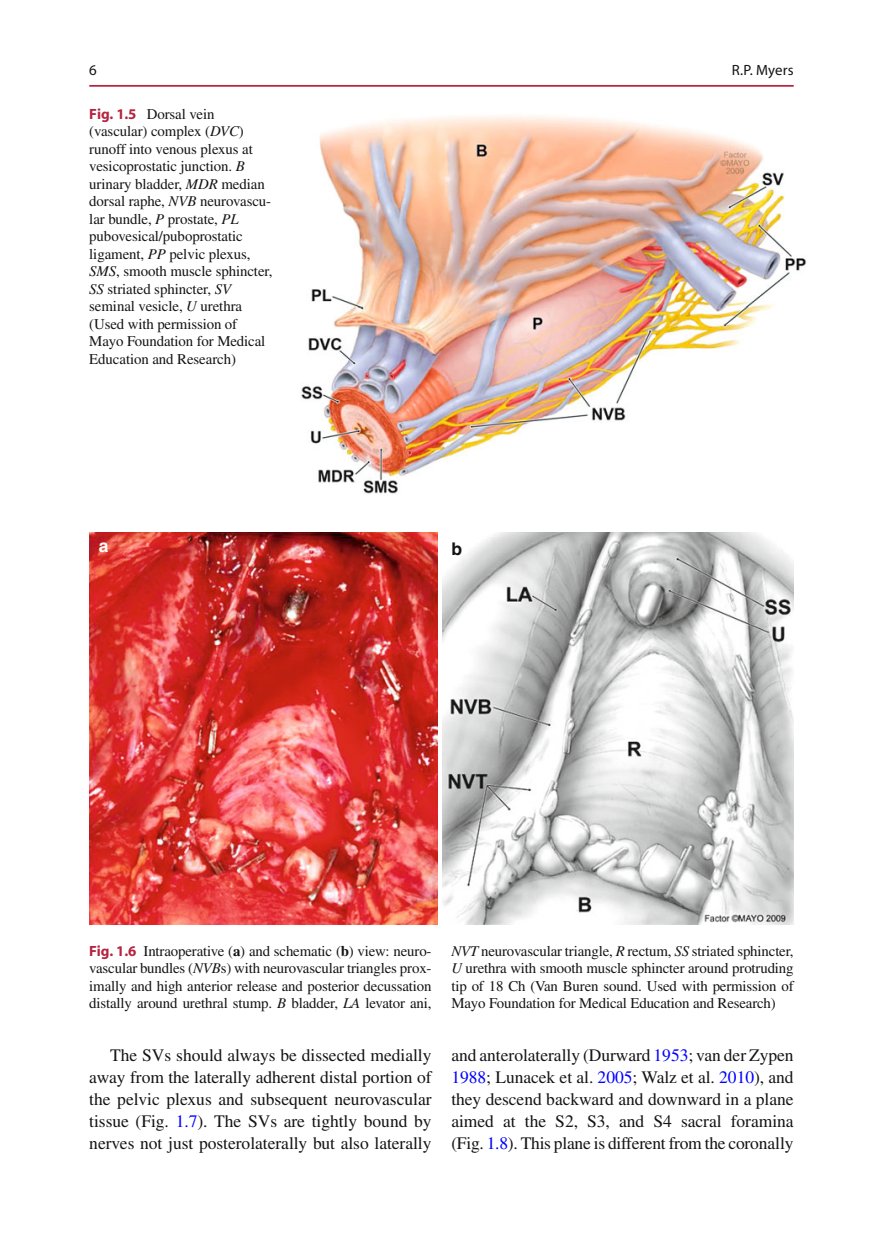
<style>
.page{position:relative;width:883px;height:1260px;background:#fff}
.page>*{position:absolute;margin:0;border:0;box-sizing:border-box;transform-origin:0 0}
.t1{font:17.5px/21.9px "Times";color:#131413;text-align:justify}
.t2{font:700 17.5px "Helvetica";color:#fff}
.t3{font:700 17.5px "Helvetica";color:#131413}
.t4{font:14.88px/17.5px "Times";letter-spacing:-.005em;color:#131413;text-align:justify}
.t5{font:14.88px "Myriad";letter-spacing:.005em;color:#131413}
.s1{font-family:"Myriad";font-weight:700;color:#b52440}
.s2{font-style:italic}
.s3{font-weight:700}
.s4{color:#00f}
</style>
<div class="page">
<hr style="left:89px;top:85px;width:705px;height:2px;background:#b52440">
<img style="left:301px;top:115px;width:505px;height:379px">
<img style="left:89px;top:533px;width:349px;height:391px">
<img style="left:443px;top:533px;width:351px;height:391px">
<p class="t5" style="left:89px;top:64px;width:9px">6</p>
<p class="t5" style="left:732px;top:64px;width:64px">R.P. Myers</p>
<p class="t4" style="left:89px;top:106px;width:185px;text-align:left"><span class="s1">Fig. 1.5</span> Dorsal vein (vascular) complex ( <span class="s2">DVC</span> ) runoff into venous plexus at vesicoprostatic junction. <span class="s2">B </span>urinary bladder, <span class="s2">MDR</span> median dorsal raphe, <span class="s2">NVB</span> neurovascu&shy;lar bundle, <span class="s2">P</span> prostate, <span class="s2">PL </span>pubovesical/puboprostatic ligament, <span class="s2">PP</span> pelvic plexus,<br><span class="s2">SMS</span> , smooth muscle sphincter,<br><span class="s2">SS</span> striated sphincter, <span class="s2">SV </span>seminal vesicle, <span class="s2">U</span> urethra (Used with permission of<br>Mayo Foundation for Medical<br>Education and Research)</p>
<p class="t2" style="left:99px;top:539px;width:11px">a</p>
<p class="t3" style="left:451px;top:542px;width:12px">b</p>
<p class="t4" style="left:89px;top:943px;width:344px"><span class="s1">Fig. 1.6</span> Intraoperative ( <span class="s3">a</span> ) and schematic ( <span class="s3">b</span> ) view: neuro&shy;vascular bundles ( <span class="s2">NVB</span> s) with neurovascular triangles prox&shy;imally and high anterior release and posterior decussation distally around urethral stump. <span class="s2">B</span> bladder, <span class="s2">LA</span> levator ani,</p>
<p class="t4" style="left:451px;top:943px;width:344px"><span class="s2">NVT</span> neurovascular triangle, <span class="s2">R</span> rectum, <span class="s2">SS</span> striated sphincter, <span class="s2">U</span> urethra with smooth muscle sphincter around protruding tip of 18 Ch (Van Buren sound. Used with permission of Mayo Foundation for Medical Education and Research)</p>
<p class="t1" style="left:89px;top:1046px;width:344px;text-indent:21px">The SVs should always be dissected medially away from the laterally adherent distal portion of the pelvic plexus and subsequent neurovascular tissue (Fig. <span class="s4">1.7</span> ). The SVs are tightly bound by nerves not just posterolaterally but also laterally</p>
<p class="t1" style="left:451px;top:1046px;width:344px">and anterolaterally (Durward <span class="s4">1953</span> ; van der Zypen <span class="s4">1988</span> ; Lunacek et al. <span class="s4">2005</span> ; Walz et al. <span class="s4">2010</span> ) , and they descend backward and downward in a plane aimed at the S2, S3, and S4 sacral foramina (Fig. <span class="s4">1.8</span> ). This plane is different from the coronally</p>
</div>
